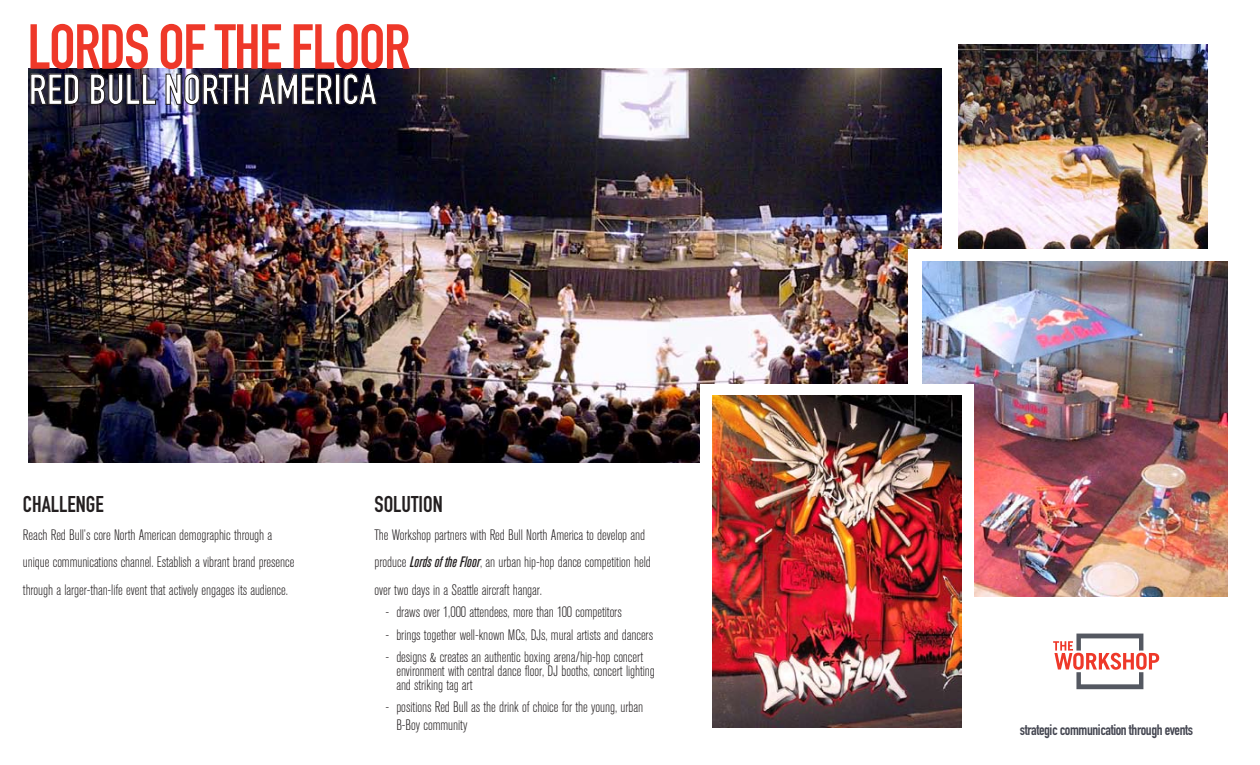
<style>
.page{position:relative;width:1260px;height:765px;background:#fff}
.page>*{position:absolute;margin:0;border:0;box-sizing:border-box;transform-origin:0 0}
.t1{font:62.5px "DIN Engschrift";letter-spacing:-.025em;color:#ee3829}
.t2{font:42.5px "DIN Engschrift";color:#fff}
.t3{font:22.5px "DIN Engschrift";color:#231f20}
.t4{font:300 condensed 15px/27.5px "Akzidenz Grotesk BE";letter-spacing:-.005em;color:#231f20}
.t5{font:15px "DIN Engschrift";letter-spacing:-.025em;color:#444651}
.s1{font-weight:500;font-style:italic}
</style>
<div class="page">
<svg style="left:1053px;top:634px;width:106px;height:55px"></svg>
<img style="left:28px;top:69px;width:914px;height:394px">
<svg style="left:30px;top:73px;width:49px;height:32px"></svg>
<svg style="left:90px;top:73px;width:66px;height:32px"></svg>
<svg style="left:165px;top:73px;width:84px;height:32px"></svg>
<svg style="left:258px;top:73px;width:76px;height:32px"></svg>
<div style="left:335px;top:74px;width:5px;height:31px;border:1px solid #231f20"></div>
<svg style="left:343px;top:73px;width:34px;height:32px"></svg>
<div style="left:908px;top:249px;width:330px;height:370px;background:#fff"></div>
<img style="left:922px;top:261px;width:305px;height:336px">
<div style="left:701px;top:384px;width:273px;height:360px;background:#fff"></div>
<img style="left:713px;top:395px;width:248px;height:332px">
<img style="left:958px;top:44px;width:250px;height:204px">
<h1 class="t1" style="left:28px;top:10px;width:385px">LORDS OF THE FLOOR</h1>
<h2 class="t2" style="left:29px;top:65px;width:349px">RED BULL NORTH AMERICA</h2>
<h3 class="t3" style="left:23px;top:491px;width:82px">CHALLENGE</h3>
<p class="t4" style="left:23px;top:521px;width:273px">Reach Red Bull’s core North American demographic through a unique communications channel. Establish a vibrant brand presence through a larger-than-life event that actively engages its audience.</p>
<h3 class="t3" style="left:375px;top:491px;width:70px">SOLUTION</h3>
<p class="t4" style="left:375px;top:521px;width:278px">The Workshop partners with Red Bull North America to develop and produce <span class="s1">Lords of the Floor</span>, an urban hip-hop dance competition held over two days in a Seattle aircraft hangar.</p>
<p class="t4" style="left:385px;top:599px;width:238px">- draws over 1,000 attendees, more than 100 competitors</p>
<p class="t4" style="left:385px;top:621px;width:269px">- brings together well-known MCs, DJs, mural artists and dancers</p>
<p class="t4" style="left:396px;top:651px;width:260px;line-height:13.8px;text-indent:-11px">- designs &amp; creates an authentic boxing arena/hip-hop concert environment with central dance floor, DJ booths, concert lighting and striking tag art</p>
<p class="t4" style="left:396px;top:699px;width:248px;line-height:17.5px;text-indent:-11px">- positions Red Bull as the drink of choice for the young, urban<br>B-Boy community</p>
<p class="t5" style="left:1020px;top:721px;width:175px">strategic communication through events</p>
</div>
